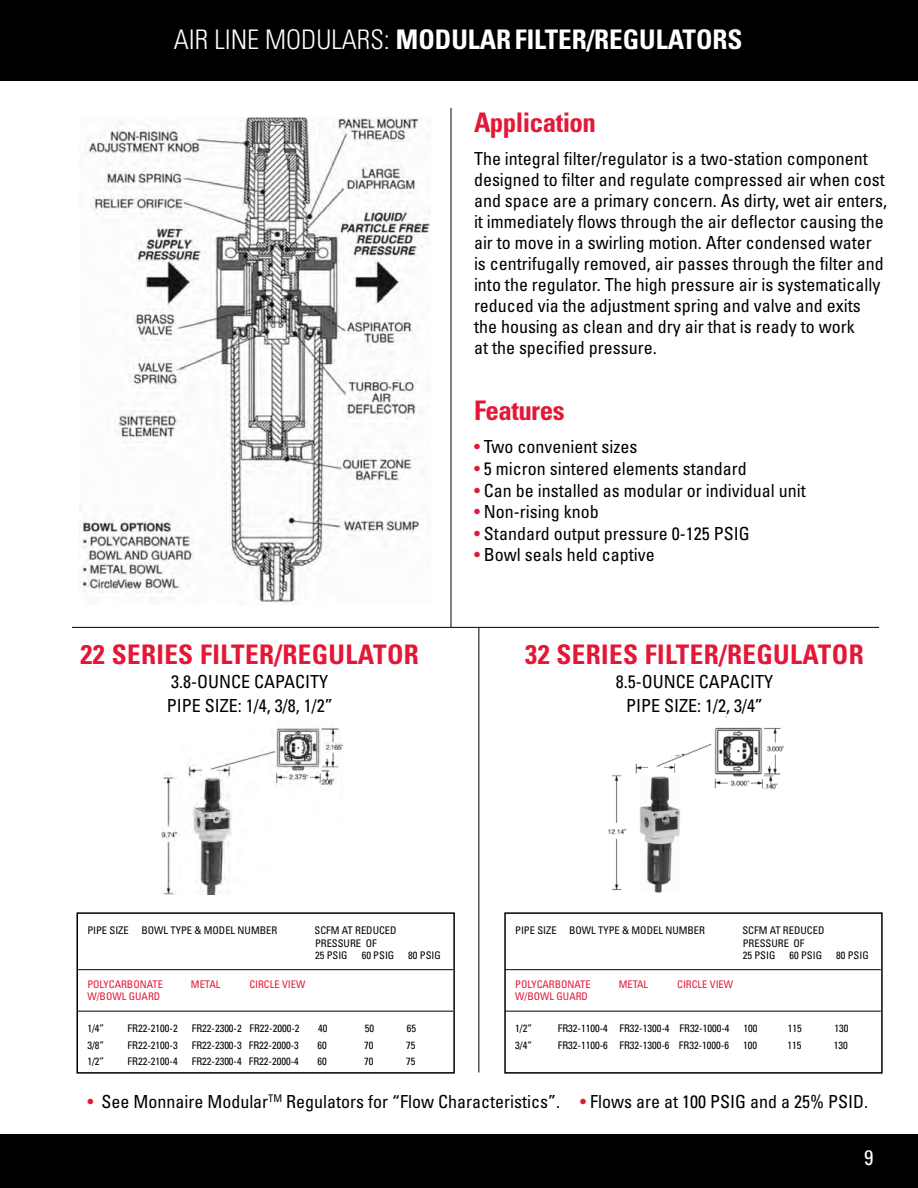
<style>
.page{position:relative;width:918px;height:1188px;background:#fff}
.page>*{position:absolute;margin:0;border:0;box-sizing:border-box;transform-origin:0 0}
.t1{font:700 condensed 27px "Univers";letter-spacing:.015em;color:#e31837}
.t2{font:700 condensed 27px "Univers";color:#fff}
.t3{font:700 condensed 27px "Univers";letter-spacing:-.02em;color:#e31837}
.t4{font:condensed 21px "Univers";color:#fff}
.t5{font:condensed 18px/21px "Univers";color:#000}
.t6{font:condensed 10.5px/12.6px "Univers";color:#000}
.t7{font:condensed 10.5px "Univers";color:#e31837}
.s1{font-weight:300}
.s2{color:#e31837}
</style>
<div class="page">
<div style="left:0;top:0;width:918px;height:81px;background:#000"></div>
<div style="left:0;top:1134px;width:918px;height:54px;background:#000"></div>
<img style="left:79px;top:117px;width:351px;height:488px">
<hr style="left:451px;top:108px;width:1px;height:519px;background:#000">
<img style="left:161px;top:726px;width:181px;height:169px">
<img style="left:608px;top:717px;width:175px;height:176px">
<div style="left:76px;top:912px;width:379px;height:162px;border:2px solid #000"></div>
<div style="left:504px;top:912px;width:379px;height:162px;border:2px solid #000"></div>
<hr style="left:72px;top:627px;width:807px;height:1px;background:#000">
<hr style="left:478px;top:627px;width:1px;height:445px;background:#000">
<hr style="left:77px;top:1011px;width:376px;height:1px;background:#000">
<hr style="left:77px;top:969px;width:376px;height:1px;background:#000">
<hr style="left:505px;top:1011px;width:376px;height:1px;background:#000">
<hr style="left:505px;top:969px;width:376px;height:1px;background:#000">
<h1 class="t2" style="left:174px;top:23px;width:570px"><span class="s1">AIR LINE MODULARS:</span> MODULARFILTER/REGULATORS</h1>
<h1 class="t3" style="left:474px;top:106px;width:124px">Application</h1>
<p class="t5" style="left:474px;top:148px;width:415px">The integral filter/regulator is a two-station component designed to filter and regulate compressed air when cost and space are a primary concern. As dirty, wet air enters, it immediately flows through the air deflector causing the air to move in a swirling motion. After condensed water is centrifugally removed, air passes through the filter and into the regulator. The high pressure air is systematically reduced via the adjustment spring and valve and exits the housing as clean and dry air that is ready to work<br>at the specified pressure.</p>
<h1 class="t1" style="left:81px;top:638px;width:340px">22 SERIES FILTER/REGULATOR</h1>
<p class="t5" style="left:167px;top:670px;width:167px;line-height:24px">3.8-OUNCE CAPACITY<br>PIPE SIZE: 1/4, 3/8, 1/2”</p>
<h1 class="t3" style="left:474px;top:394px;width:92px">Features</h1>
<p class="t5" style="left:474px;top:436px;width:165px"><span class="s2">•</span> Two convenient sizes</p>
<p class="t5" style="left:474px;top:458px;width:274px"><span class="s2">•</span> 5 micron sintered elements standard</p>
<p class="t5" style="left:474px;top:479px;width:333px"><span class="s2">•</span> Can be installed as modular or individual unit</p>
<p class="t5" style="left:474px;top:501px;width:126px"><span class="s2">•</span> Non-rising knob</p>
<p class="t5" style="left:474px;top:523px;width:277px"><span class="s2">•</span> Standard output pressure 0-125 PSIG</p>
<p class="t5" style="left:474px;top:544px;width:182px"><span class="s2">•</span> Bowl seals held captive</p>
<h1 class="t1" style="left:525px;top:638px;width:340px">32 SERIES FILTER/REGULATOR</h1>
<p class="t5" style="left:616px;top:670px;width:159px;line-height:24px;text-align:center">8.5-OUNCE CAPACITY<br>PIPE SIZE: 1/2, 3/4”</p>
<p class="t6" style="left:87px;top:924px;width:191px">PIPE SIZE BOWL TYPE &amp; MODEL NUMBER</p>
<p class="t6" style="left:315px;top:924px;width:84px">SCFM AT REDUCED<br>PRESSURE OF<br>25 PSIG</p>
<p class="t6" style="left:362px;top:949px;width:34px">60 PSIG</p>
<p class="t6" style="left:408px;top:949px;width:34px">80 PSIG</p>
<p class="t6" style="left:515px;top:924px;width:191px">PIPE SIZE BOWL TYPE &amp; MODEL NUMBER</p>
<p class="t6" style="left:742px;top:924px;width:84px">SCFM AT REDUCED<br>PRESSURE OF<br>25 PSIG</p>
<p class="t6" style="left:789px;top:949px;width:34px">60 PSIG</p>
<p class="t6" style="left:836px;top:949px;width:34px">80 PSIG</p>
<p class="t7" style="left:87px;top:977px;width:77px">POLYCARBONATE</p>
<p class="t7" style="left:191px;top:977px;width:31px">METAL</p>
<p class="t7" style="left:249px;top:977px;width:58px">CIRCLE VIEW</p>
<p class="t7" style="left:87px;top:990px;width:74px">W/BOWL GUARD</p>
<p class="t7" style="left:515px;top:977px;width:77px">POLYCARBONATE</p>
<p class="t7" style="left:619px;top:977px;width:31px">METAL</p>
<p class="t7" style="left:677px;top:977px;width:58px">CIRCLE VIEW</p>
<p class="t7" style="left:515px;top:990px;width:74px">W/BOWL GUARD</p>
<p class="t6" style="left:87px;top:1022px;width:18px">1/4”</p>
<p class="t6" style="left:128px;top:1022px;width:52px">FR22-2100-2</p>
<p class="t6" style="left:192px;top:1022px;width:109px">FR22-2300-2 FR22-2000-2</p>
<p class="t6" style="left:318px;top:1022px;width:11px">40</p>
<p class="t6" style="left:365px;top:1022px;width:11px">50</p>
<p class="t6" style="left:407px;top:1022px;width:11px">65</p>
<p class="t6" style="left:87px;top:1038px;width:18px">3/8”</p>
<p class="t6" style="left:128px;top:1038px;width:52px">FR22-2100-3</p>
<p class="t6" style="left:192px;top:1038px;width:109px">FR22-2300-3 FR22-2000-3</p>
<p class="t6" style="left:318px;top:1038px;width:11px">60</p>
<p class="t6" style="left:364px;top:1038px;width:11px">70</p>
<p class="t6" style="left:406px;top:1038px;width:11px">75</p>
<p class="t6" style="left:87px;top:1055px;width:18px">1/2”</p>
<p class="t6" style="left:128px;top:1055px;width:52px">FR22-2100-4</p>
<p class="t6" style="left:192px;top:1055px;width:109px">FR22-2300-4 FR22-2000-4</p>
<p class="t6" style="left:318px;top:1055px;width:11px">60</p>
<p class="t6" style="left:364px;top:1055px;width:11px">70</p>
<p class="t6" style="left:406px;top:1055px;width:11px">75</p>
<p class="t6" style="left:515px;top:1022px;width:18px">1/2”</p>
<p class="t6" style="left:558px;top:1022px;width:173px">FR32-1100-4 FR32-1300-4 FR32-1000-4</p>
<p class="t6" style="left:744px;top:1022px;width:15px">100</p>
<p class="t6" style="left:788px;top:1022px;width:15px">115</p>
<p class="t6" style="left:835px;top:1022px;width:15px">130</p>
<p class="t6" style="left:515px;top:1038px;width:18px">3/4”</p>
<p class="t6" style="left:558px;top:1038px;width:173px">FR32-1100-6 FR32-1300-6 FR32-1000-6</p>
<p class="t6" style="left:743px;top:1038px;width:15px">100</p>
<p class="t6" style="left:787px;top:1038px;width:15px">115</p>
<p class="t6" style="left:834px;top:1038px;width:15px">130</p>
<p class="t5" style="left:87px;top:1091px;width:782px"><span class="s2">•</span> See Monnaire Modular<sup>TM</sup> Regulators for “Flow Characteristics”. <span class="s2">•</span> Flows are at 100 PSIG and a 25% PSID.</p>
<p class="t4" style="left:864px;top:1144px;width:11px">9</p>
</div>
